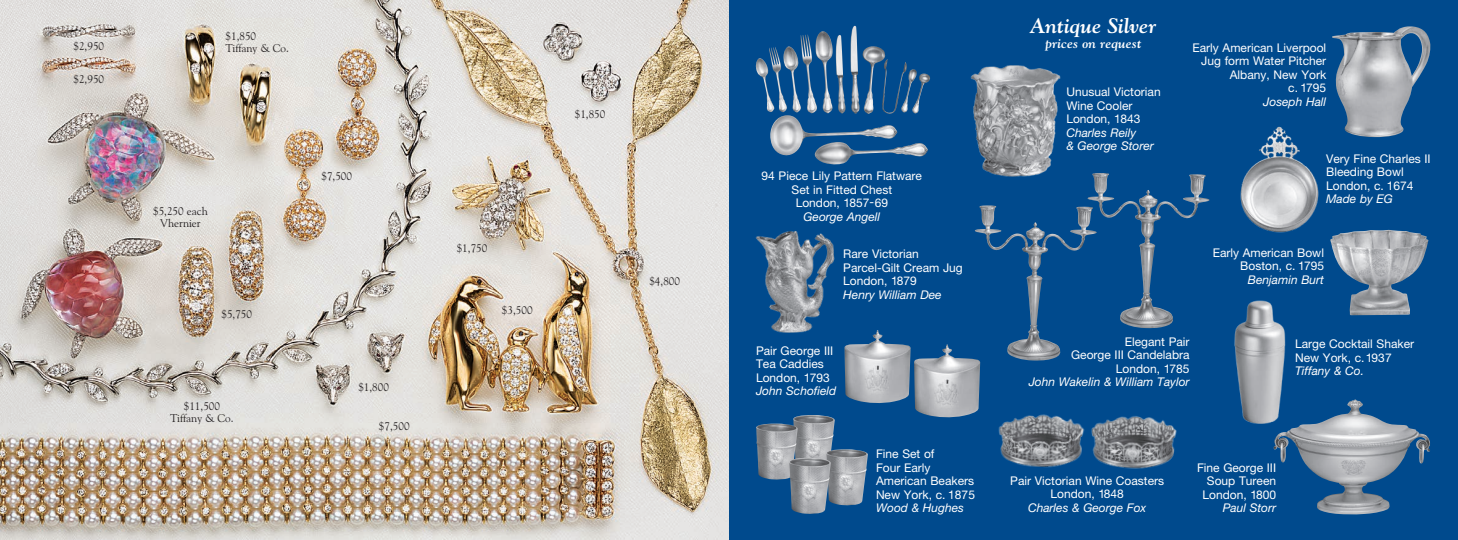
<style>
.page{position:relative;width:1458px;height:540px;background:#fff}
.page>*{position:absolute;margin:0;border:0;box-sizing:border-box;transform-origin:0 0}
.t1{font:italic 700 21px "Goudy";color:#fff}
.t2{font:italic 700 13.5px "Goudy";color:#fff}
.t3{font:12px/13.5px "Helvetica Neue";color:#fff}
.t4{font:italic 12px/13.5px "Helvetica Neue";color:#fff}
.t5{font:11.25px/12px "Goudy Old Style BT";color:#231f20;text-align:center}
</style>
<div class="page">
<div style="left:729px;top:0;width:729px;height:540px;background:#004a8d"></div>
<img style="left:975px;top:205px;width:86px;height:156px">
<img style="left:1088px;top:173px;width:85px;height:155px">
<img style="left:0;top:0;width:729px;height:540px">
<img style="left:755px;top:231px;width:80px;height:102px">
<img style="left:1240px;top:126px;width:79px;height:107px">
<img style="left:801px;top:26px;width:59px;height:88px">
<img style="left:1332px;top:26px;width:99px;height:111px">
<img style="left:1234px;top:300px;width:52px;height:124px">
<img style="left:1273px;top:400px;width:117px;height:115px">
<img style="left:970px;top:65px;width:91px;height:112px">
<img style="left:793px;top:415px;width:42px;height:43px">
<img style="left:756px;top:424px;width:42px;height:56px">
<img style="left:826px;top:449px;width:42px;height:57px">
<img style="left:789px;top:458px;width:42px;height:56px">
<img style="left:1330px;top:230px;width:98px;height:85px">
<img style="left:844px;top:330px;width:67px;height:73px">
<img style="left:914px;top:345px;width:66px;height:73px">
<img style="left:998px;top:414px;width:87px;height:54px">
<img style="left:1091px;top:416px;width:86px;height:53px">
<p class="t5" style="left:226px;top:30px;width:32px">$1,850</p>
<p class="t5" style="left:74px;top:40px;width:32px">$2,950</p>
<p class="t5" style="left:226px;top:42px;width:65px">Tiffany &amp; Co.</p>
<p class="t5" style="left:74px;top:73px;width:32px">$2,950</p>
<p class="t5" style="left:153px;top:205px;width:56px">$5,250 each<br>Vhernier</p>
<p class="t5" style="left:221px;top:308px;width:32px">$5,750</p>
<p class="t5" style="left:170px;top:400px;width:65px">$11,500<br>Tiffany &amp; Co.</p>
<p class="t5" style="left:321px;top:170px;width:32px">$7,500</p>
<p class="t5" style="left:358px;top:381px;width:32px">$1,800</p>
<p class="t5" style="left:379px;top:420px;width:32px">$7,500</p>
<p class="t5" style="left:575px;top:108px;width:32px">$1,850</p>
<p class="t5" style="left:457px;top:242px;width:32px">$1,750</p>
<p class="t5" style="left:502px;top:304px;width:32px">$3,500</p>
<p class="t5" style="left:649px;top:275px;width:32px">$4,800</p>
<p class="t3" style="left:762px;top:169px;width:162px;text-align:center">94 Piece Lily Pattern Flatware<br>Set in Fitted Chest<br>London, 1857-69</p>
<p class="t4" style="left:803px;top:210px;width:78px">George Angell</p>
<p class="t3" style="left:843px;top:247px;width:121px">Rare Victorian<br>Parcel-Gilt Cream Jug<br>London, 1879</p>
<p class="t4" style="left:843px;top:288px;width:100px">Henry William Dee</p>
<p class="t3" style="left:756px;top:344px;width:79px">Pair George III<br>Tea Caddies<br>London, 1793</p>
<p class="t4" style="left:756px;top:384px;width:82px">John Schofield</p>
<p class="t3" style="left:876px;top:447px;width:101px">Fine Set of<br>Four Early<br>American Beakers<br>New York, c. 1875</p>
<p class="t4" style="left:876px;top:501px;width:90px">Wood &amp; Hughes</p>
<h1 class="t1" style="left:1030px;top:12px;width:128px">Antique Silver</h1>
<p class="t2" style="left:1046px;top:35px;width:97px">prices on request</p>
<p class="t3" style="left:1066px;top:85px;width:96px">Unusual Victorian<br>Wine Cooler<br>London, 1843</p>
<p class="t4" style="left:1066px;top:126px;width:89px">Charles Reily<br>&amp; George Storer</p>
<p class="t3" style="left:1192px;top:41px;width:135px;text-align:right">Early American Liverpool<br>Jug form Water Pitcher<br>Albany, New York<br>c. 1795</p>
<p class="t4" style="left:1263px;top:95px;width:65px">Joseph Hall</p>
<p class="t3" style="left:1326px;top:152px;width:106px">Very Fine Charles II<br>Bleeding Bowl<br>London, c. 1674</p>
<p class="t4" style="left:1326px;top:192px;width:68px">Made by EG</p>
<p class="t3" style="left:1213px;top:245px;width:113px;text-align:right">Early American Bowl<br>Boston, c. 1795</p>
<p class="t4" style="left:1248px;top:272px;width:78px">Benjamin Burt</p>
<p class="t3" style="left:1071px;top:335px;width:120px;text-align:right">Elegant Pair<br>George III Candelabra<br>London, 1785</p>
<p class="t4" style="left:1029px;top:375px;width:162px">John Wakelin &amp; William Taylor</p>
<p class="t3" style="left:1295px;top:337px;width:121px">Large Cocktail Shaker<br>New York, c. 1937</p>
<p class="t4" style="left:1295px;top:364px;width:71px">Tiffany &amp; Co.</p>
<p class="t3" style="left:1010px;top:474px;width:155px;text-align:center">Pair Victorian Wine Coasters<br>London, 1848</p>
<p class="t4" style="left:1028px;top:501px;width:120px">Charles &amp; George Fox</p>
<p class="t3" style="left:1197px;top:460px;width:81px;text-align:right">Fine George III<br>Soup Tureen<br>London, 1800</p>
<p class="t4" style="left:1223px;top:501px;width:55px">Paul Storr</p>
</div>
